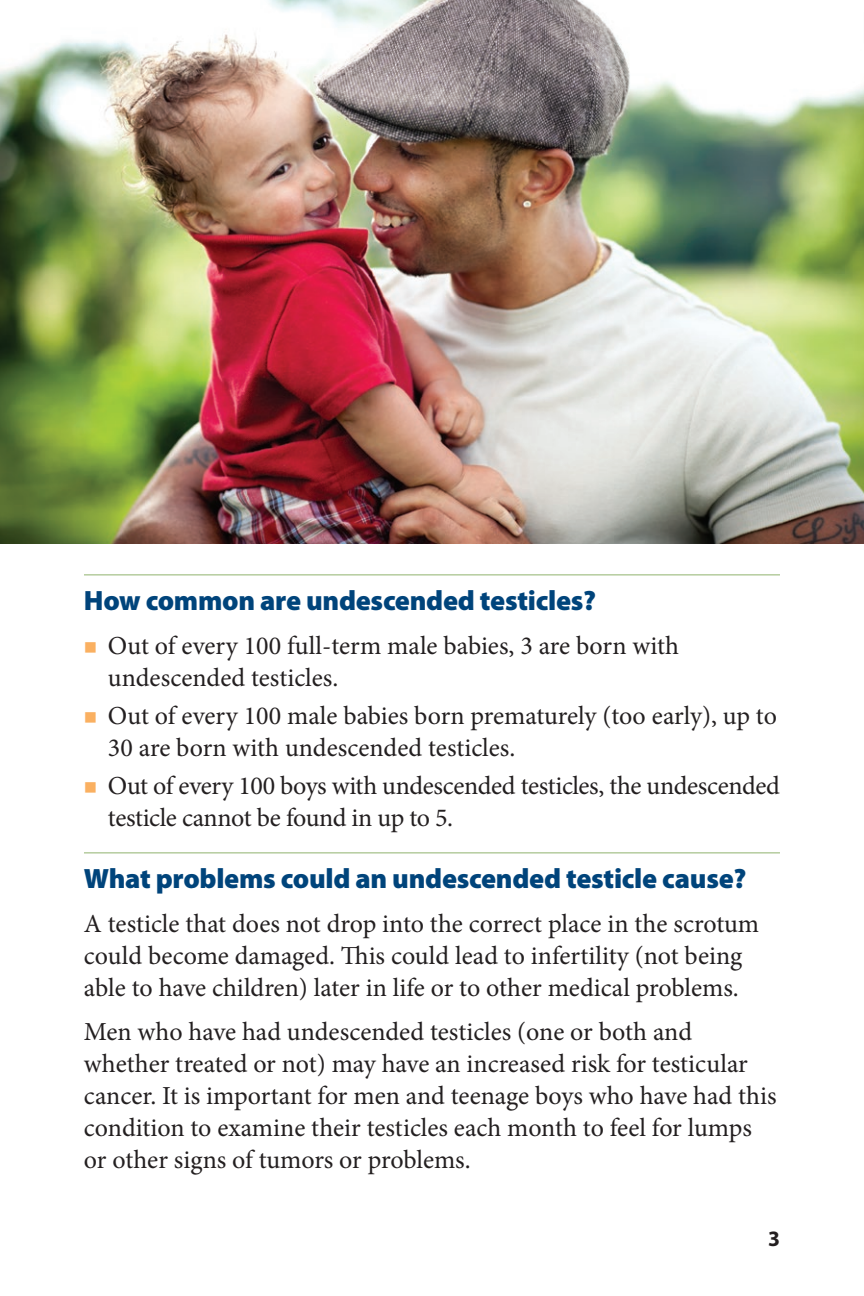
<style>
.page{position:relative;width:864px;height:1296px;background:#fff}
.page>*{position:absolute;margin:0;border:0;box-sizing:border-box;transform-origin:0 0}
.Subhead_1{font:900 28px "Myriad Pro";letter-spacing:-.01em;color:#00447b}
.body_text_large_-_po{font:26px/32px "Minion Pro";letter-spacing:-.005em;color:#231f20}
.t1{font:700 22px "Myriad Pro";color:#231f20}
</style>
<div class="page">
<hr style="left:84px;top:574px;width:696px;height:2px;background:#b5cc9e">
<hr style="left:84px;top:852px;width:696px;height:2px;background:#b5cc9e">
<img style="left:0;top:0;width:864px;height:543px">
<p class="Subhead_1" style="left:84px;top:581px;width:514px">How common are undescended testicles?</p>
<p class="body_text_large_-_po" style="left:108px;top:629px;width:573px">Out of every 100 full-term male babies, 3 are born with undescended testicles.</p>
<p class="body_text_large_-_po" style="left:108px;top:699px;width:670px">Out of every 100 male babies born prematurely (too early), up to<br>30 are born with undescended testicles.</p>
<p class="body_text_large_-_po" style="left:108px;top:769px;width:674px">Out of every 100 boys with undescended testicles, the undescended testicle cannot be found in up to 5.</p>
<p class="Subhead_1" style="left:84px;top:859px;width:664px">What problems could an undescended testicle cause?</p>
<p class="body_text_large_-_po" style="left:84px;top:907px;width:677px">A testicle that does not drop into the correct place in the scrotum could become damaged. This could lead to infertility (not being able to have children) later in life or to other medical problems.</p>
<p class="body_text_large_-_po" style="left:84px;top:1015px;width:694px">Men who have had undescended testicles (one or both and whether treated or not) may have an increased risk for testicular cancer. It is important for men and teenage boys who have had this condition to examine their testicles each month to feel for lumps or other signs of tumors or problems.</p>
<p class="t1" style="left:768px;top:1224px;width:13px">3</p>
</div>
